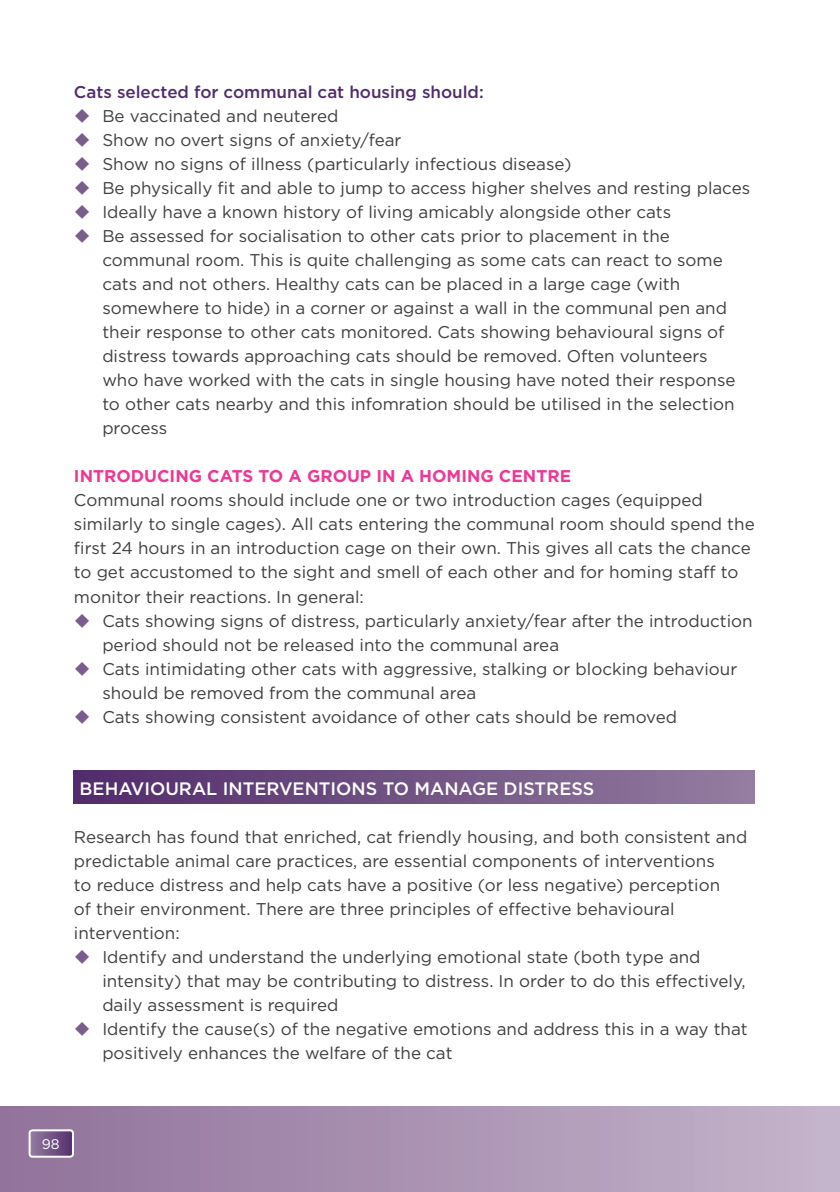
<style>
.page{position:relative;width:840px;height:1192px;background:#fff}
.page>*{position:absolute;margin:0;border:0;box-sizing:border-box;transform-origin:0 0}
.t1{font:500 18px "Gotham";color:#fff}
.t2{font:17px/24px "Gotham";color:#3e3e3f}
.t3{font:500 17px "Gotham";color:#522c6c}
.t4{font:700 17px "Gotham";color:#ed3896}
.t5{font:14px "Gotham";color:#fff}
.s1{color:#795d8b}
</style>
<div class="page">
<div style="left:0;top:1106px;width:840px;height:85px;background:linear-gradient(to right,#91729a,#c4b4cb)"></div>
<svg style="left:32px;top:1131px;width:39px;height:23px"></svg>
<div style="left:29px;top:1128px;width:45px;height:29px;border:2px solid #fff;border-radius:3px"></div>
<div style="left:74px;top:770px;width:680px;height:33px;background:linear-gradient(to right,#512b6a,#937d9f)"></div>
<p class="t3" style="left:74px;top:82px;width:411px">Cats selected for communal cat housing should:</p>
<p class="t2" style="left:74px;top:104px;width:266px"><span class="s1">◆</span> Be vaccinated and neutered</p>
<p class="t2" style="left:74px;top:128px;width:329px"><span class="s1">◆</span> Show no overt signs of anxiety/fear</p>
<p class="t2" style="left:74px;top:152px;width:499px"><span class="s1">◆</span> Show no signs of illness (particularly infectious disease)</p>
<p class="t2" style="left:74px;top:176px;width:677px"><span class="s1">◆</span> Be physically fit and able to jump to access higher shelves and resting places</p>
<p class="t2" style="left:74px;top:200px;width:599px"><span class="s1">◆</span> Ideally have a known history of living amicably alongside other cats</p>
<p class="t2" style="left:102px;top:224px;width:634px;text-indent:-28px"><span class="s1">◆</span> Be assessed for socialisation to other cats prior to placement in the communal room. This is quite challenging as some cats can react to some cats and not others. Healthy cats can be placed in a large cage (with somewhere to hide) in a corner or against a wall in the communal pen and their response to other cats monitored. Cats showing behavioural signs of distress towards approaching cats should be removed. Often volunteers who have worked with the cats in single housing have noted their response to other cats nearby and this infomration should be utilised in the selection process</p>
<p class="t4" style="left:74px;top:466px;width:498px">INTRODUCING CATS TO A GROUP IN A HOMING CENTRE</p>
<p class="t2" style="left:74px;top:488px;width:682px">Communal rooms should include one or two introduction cages (equipped similarly to single cages). All cats entering the communal room should spend the first 24 hours in an introduction cage on their own. This gives all cats the chance to get accustomed to the sight and smell of each other and for homing staff to monitor their reactions. In general:</p>
<p class="t2" style="left:102px;top:608px;width:651px;text-indent:-28px"><span class="s1">◆</span> Cats showing signs of distress, particularly anxiety/fear after the introduction period should not be released into the communal area</p>
<p class="t2" style="left:102px;top:656px;width:636px;text-indent:-28px"><span class="s1">◆</span> Cats intimidating other cats with aggressive, stalking or blocking behaviour should be removed from the communal area</p>
<p class="t2" style="left:74px;top:704px;width:604px"><span class="s1">◆</span> Cats showing consistent avoidance of other cats should be removed</p>
<p class="t1" style="left:80px;top:777px;width:516px">BEHAVIOURAL INTERVENTIONS TO MANAGE DISTRESS</p>
<p class="t2" style="left:74px;top:824px;width:674px">Research has found that enriched, cat friendly housing, and both consistent and predictable animal care practices, are essential components of interventions<br>to reduce distress and help cats have a positive (or less negative) perception<br>of their environment. There are three principles of effective behavioural intervention:</p>
<p class="t2" style="left:102px;top:944px;width:645px;text-indent:-28px"><span class="s1">◆</span> Identify and understand the underlying emotional state (both type and intensity) that may be contributing to distress. In order to do this effectively, daily assessment is required</p>
<p class="t2" style="left:102px;top:1016px;width:647px;text-indent:-28px"><span class="s1">◆</span> Identify the cause(s) of the negative emotions and address this in a way that positively enhances the welfare of the cat</p>
<p class="t5" style="left:42px;top:1136px;width:19px">98</p>
</div>
